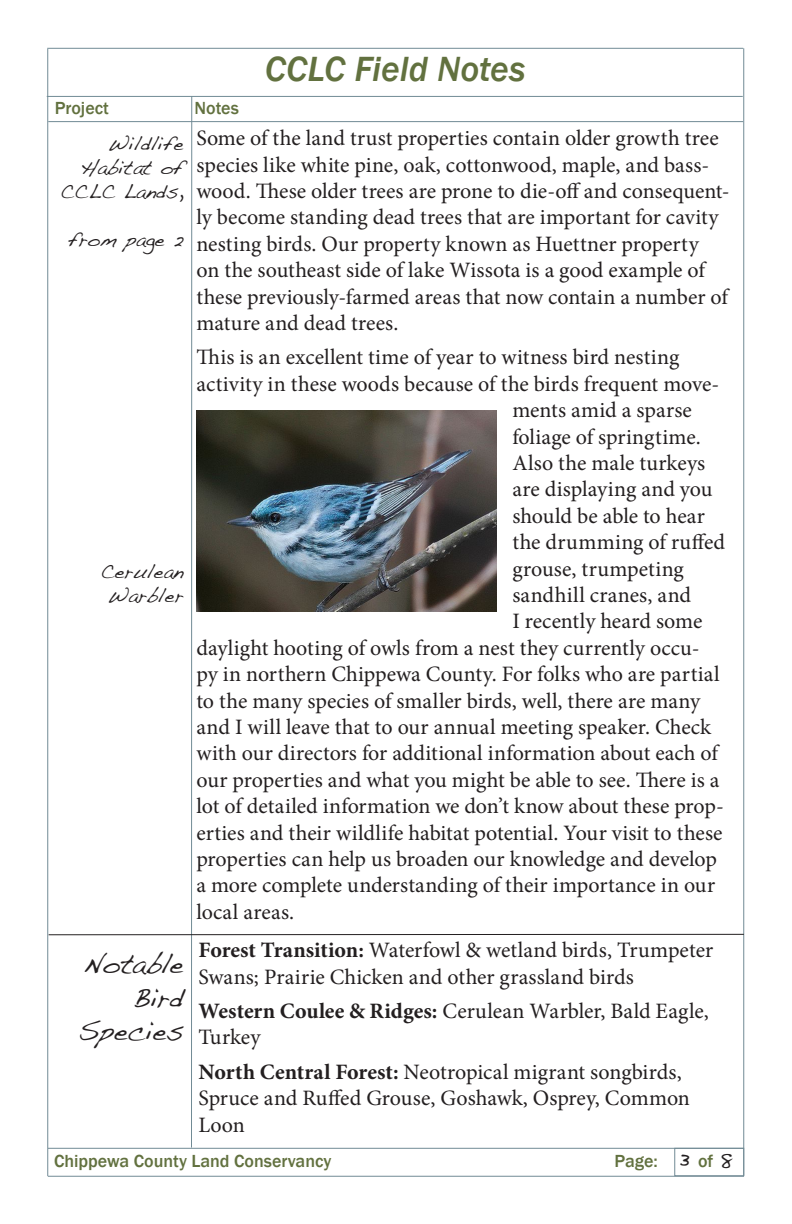
<style>
.page{position:relative;width:792px;height:1224px;background:#fff}
.page>*{position:absolute;margin:0;border:0;box-sizing:border-box;transform-origin:0 0}
.t1{font:italic 500 36px "Franklin Gothic";color:#62713f}
.CCLC_Headline{font:28px/33.6px "Handwriting Dakota";color:#231f20;text-align:right}
.t2{font:24px "Handwriting Dakota";color:#231f20}
.CLCC_Body{font:22px/26.4px "Minion Pro";color:#231f20}
.CCLC_Caption{font:20px/24px "Handwriting Dakota";color:#231f20;text-align:right}
.t3{font:500 18px "Franklin Gothic";color:#62713f}
.s1{font-weight:700}
</style>
<div class="page">
<hr style="left:47px;top:48px;width:696px;height:1px;background:#718b95">
<hr style="left:47px;top:96px;width:696px;height:1px;background:#718b95">
<hr style="left:47px;top:49px;width:1px;height:1127px;background:#718b95">
<hr style="left:743px;top:48px;width:1px;height:1128px;background:#718b95">
<hr style="left:48px;top:1176px;width:696px;height:1px;background:#718b95">
<hr style="left:48px;top:1148px;width:696px;height:1px;background:#718b95">
<hr style="left:191px;top:96px;width:1px;height:1052px;background:#718b95">
<hr style="left:48px;top:121px;width:695px;height:1px;background:#718b95">
<div style="left:674px;top:1148px;width:70px;height:28px;border:1px solid #718b95"></div>
<hr style="left:49px;top:934px;width:695px;height:1px;background:#231f20">
<img style="left:197px;top:410px;width:300px;height:202px">
<p class="t3" style="left:55px;top:97px;width:56px">Project</p>
<p class="t3" style="left:195px;top:97px;width:46px">Notes</p>
<h1 class="t1" style="left:265px;top:47px;width:262px">CCLC Field Notes</h1>
<p class="CCLC_Caption" style="left:60px;top:131px;width:125px">Wildlife<br>Habitat of<br>CCLC Lands,</p>
<p class="CCLC_Caption" style="left:68px;top:227px;width:117px">from page 2</p>
<p class="CCLC_Caption" style="left:101px;top:560px;width:84px;text-align:center">Cerulean<br>Warbler</p>
<p class="CLCC_Body" style="left:196px;top:125px;width:535px">Some of the land trust properties contain older growth tree species like white pine, oak, cottonwood, maple, and bass&shy;wood. These older trees are prone to die-off and consequent&shy;ly become standing dead trees that are important for cavity nesting birds. Our property known as Huettner property<br>on the southeast side of lake Wissota is a good example of these previously-farmed areas that now contain a number of mature and dead trees.</p>
<p class="CLCC_Body" style="left:196px;top:344px;width:484px">This is an excellent time of year to witness bird nesting</p>
<p class="CLCC_Body" style="left:196px;top:371px;width:524px">activity in these woods because of the birds frequent move-</p>
<p class="CLCC_Body" style="left:512px;top:397px;width:181px">ments amid a sparse</p>
<p class="CLCC_Body" style="left:512px;top:423px;width:190px">foliage of springtime.</p>
<p class="CLCC_Body" style="left:512px;top:450px;width:194px">Also the male turkeys</p>
<p class="CLCC_Body" style="left:512px;top:476px;width:202px">are displaying and you</p>
<p class="CLCC_Body" style="left:512px;top:503px;width:194px">should be able to hear</p>
<p class="CLCC_Body" style="left:512px;top:529px;width:214px">the drumming of ruffed</p>
<p class="CLCC_Body" style="left:512px;top:555px;width:173px">grouse, trumpeting</p>
<p class="CLCC_Body" style="left:512px;top:582px;width:180px">sandhill cranes, and</p>
<p class="CLCC_Body" style="left:512px;top:608px;width:191px">I recently heard some</p>
<p class="CLCC_Body" style="left:196px;top:635px;width:505px">daylight hooting of owls from a nest they currently occu-</p>
<p class="CLCC_Body" style="left:196px;top:661px;width:525px">py in northern Chippewa County. For folks who are partial</p>
<p class="CLCC_Body" style="left:196px;top:687px;width:505px">to the many species of smaller birds, well, there are many</p>
<p class="CLCC_Body" style="left:196px;top:714px;width:516px">and I will leave that to our annual meeting speaker. Check</p>
<p class="CLCC_Body" style="left:196px;top:740px;width:523px">with our directors for additional information about each of</p>
<p class="CLCC_Body" style="left:196px;top:767px;width:525px">our properties and what you might be able to see. There is a</p>
<p class="CLCC_Body" style="left:196px;top:793px;width:529px">lot of detailed information we don’t know about these prop-</p>
<p class="CLCC_Body" style="left:196px;top:819px;width:528px">erties and their wildlife habitat potential. Your visit to these</p>
<p class="CLCC_Body" style="left:196px;top:846px;width:522px">properties can help us broaden our knowledge and develop</p>
<p class="CLCC_Body" style="left:196px;top:872px;width:520px">a more complete understanding of their importance in our</p>
<p class="CLCC_Body" style="left:196px;top:899px;width:99px">local areas.</p>
<p class="CCLC_Headline" style="left:78px;top:946px;width:107px">Notable<br>Bird<br>Species</p>
<p class="CLCC_Body" style="left:198px;top:937px;width:516px"><span class="s1">Forest Transition:</span> Waterfowl &amp; wetland birds, Trumpeter<br>Swans; Prairie Chicken and other grassland birds</p>
<p class="CLCC_Body" style="left:198px;top:998px;width:512px"><span class="s1">Western Coulee &amp; Ridges:</span> Cerulean Warbler, Bald Eagle,<br>Turkey</p>
<p class="CLCC_Body" style="left:198px;top:1059px;width:493px"><span class="s1">North Central Forest:</span> Neotropical migrant songbirds,<br>Spruce and Ruffed Grouse, Goshawk, Osprey, Common<br>Loon</p>
<p class="t3" style="left:54px;top:1150px;width:279px">Chippewa County Land Conservancy</p>
<p class="t3" style="left:615px;top:1150px;width:45px">Page:</p>
<p class="t2" style="left:678px;top:1143px;width:12px">3</p>
<p class="t2" style="left:720px;top:1143px;width:15px">8</p>
<p class="t3" style="left:698px;top:1150px;width:17px">of</p>
</div>
